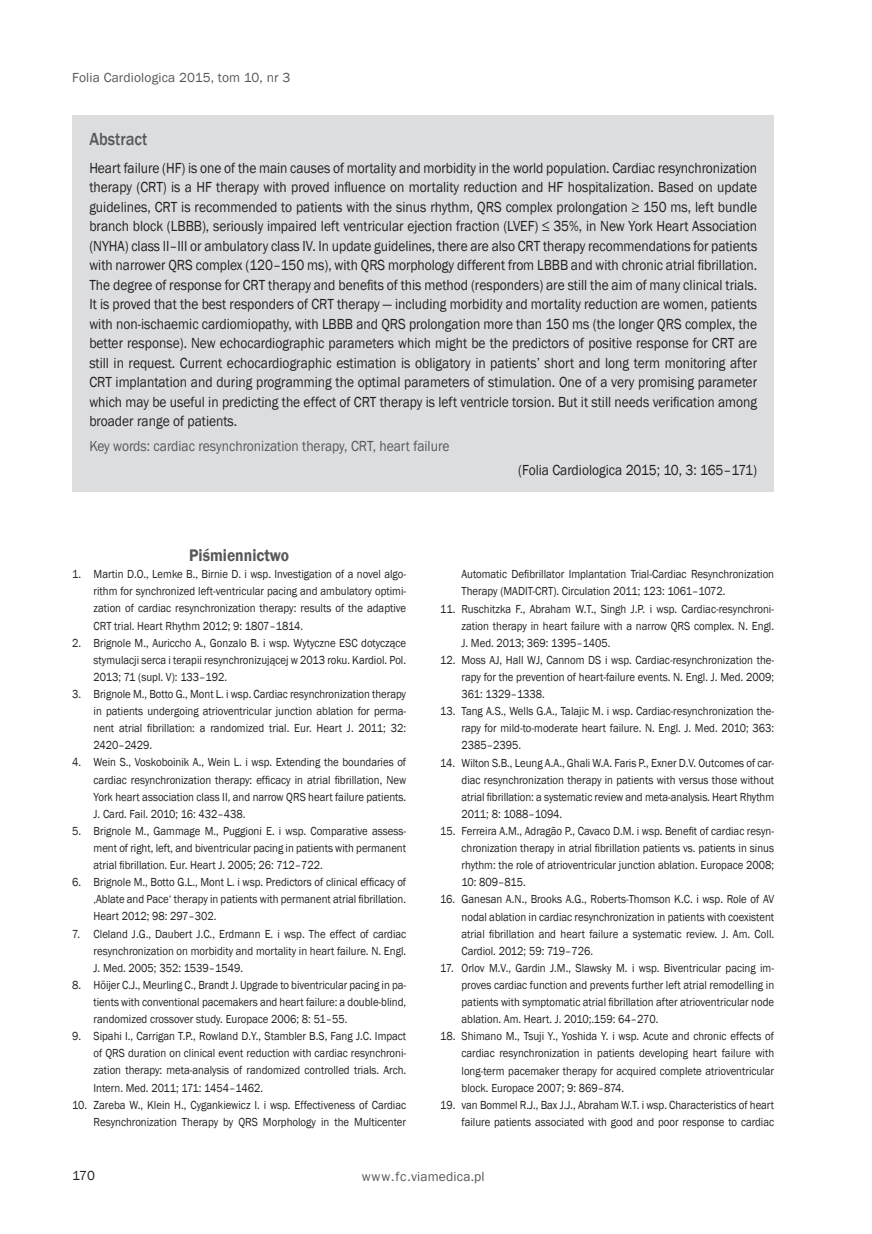
<style>
.page{position:relative;width:872px;height:1234px;background:#fff}
.page>*{position:absolute;margin:0;border:0;box-sizing:border-box;transform-origin:0 0}
._04A_Streszczenie_ty{font:500 18px "Franklin Gothic";color:#57585a;scale:.9 1}
._21_Pismiennictwo_ty{font:600 17.25px "Franklin Gothic";color:#57585a;scale:.9 1}
._04B_Streszczenie{font:15px/19.5px "Franklin Gothic";color:#231f20;text-align:justify;scale:.9 1}
._04E_Streszczenie_sl{font:15px "Franklin Gothic";color:#57585a;scale:.9 1}
._04F_Streszczenie_na{font:15px "Franklin Gothic";color:#231f20;scale:.9 1}
.t1{font:13.5px "Franklin Gothic";letter-spacing:.01em;color:#57585a}
.t2{font:13.5px "Franklin Gothic";color:#231f20}
.t3{font:12px/17.1px "Franklin Gothic";color:#231f20;text-align:justify;scale:.9 1}
</style>
<div class="page">
<div style="left:72px;top:115px;width:702px;height:377px;background:#dcdddf"></div>
<p class="t1" style="left:72px;top:69px;width:219px">Folia Cardiologica 2015, tom 10, nr 3</p>
<p class="_04A_Streszczenie_ty" style="left:89px;top:127px;width:66px">Abstract</p>
<p class="_04B_Streszczenie" style="left:89px;top:158px;width:743px">Heart failure (HF) is one of the main causes of mortality and morbidity in the world population. Cardiac resynchronization therapy (CRT) is a HF therapy with proved influence on mortality reduction and HF hospitalization. Based on update guidelines, CRT is recommended to patients with the sinus rhythm, QRS complex prolongation ≥ 150 ms, left bundle branch block (LBBB), seriously impaired left ventricular ejection fraction (LVEF) ≤ 35%, in New York Heart Association (NYHA) class II–III or ambulatory class IV. In update guidelines, there are also CRT therapy recommendations for patients with narrower QRS complex (120–150 ms), with QRS morphology different from LBBB and with chronic atrial fibrillation.<br>The degree of response for CRT therapy and benefits of this method (responders) are still the aim of many clinical trials.<br>It is proved that the best responders of CRT therapy — including morbidity and mortality reduction are women, patients with non-ischaemic cardiomiopathy, with LBBB and QRS prolongation more than 150 ms (the longer QRS complex, the better response). New echocardiographic parameters which might be the predictors of positive response for CRT are still in request. Current echocardiographic estimation is obligatory in patients’ short and long term monitoring after CRT implantation and during programming the optimal parameters of stimulation. One of a very promising parameter which may be useful in predicting the effect of CRT therapy is left ventricle torsion. But it still needs verification among broader range of patients.</p>
<p class="_04E_Streszczenie_sl" style="left:89px;top:436px;width:402px">Key words: cardiac resynchronization therapy, CRT, heart failure</p>
<p class="_04F_Streszczenie_na" style="left:518px;top:460px;width:267px">(Folia Cardiologica 2015; 10, 3: 165–171)</p>
<p class="_21_Pismiennictwo_ty" style="left:189px;top:544px;width:113px">Piśmiennictwo</p>
<p class="t3" style="left:94px;top:566px;width:349px;text-indent:-21px">1. Martin D.O., Lemke B., Birnie D. i wsp. Investigation of a novel algo&shy;rithm for synchronized left-ventricular pacing and ambulatory optimi&shy;zation of cardiac resynchronization therapy: results of the adaptive CRT trial. Heart Rhythm 2012; 9: 1807–1814.</p>
<p class="t3" style="left:94px;top:634px;width:349px;text-indent:-21px">2. Brignole M., Auriccho A., Gonzalo B. i wsp. Wytyczne ESC dotyczące stymulacji serca i terapii resynchronizującej w 2013 roku. Kardiol. Pol.<br>2013; 71 (supl. V): 133–192.</p>
<p class="t3" style="left:94px;top:685px;width:349px;text-indent:-21px">3. Brignole M., Botto G., Mont L. i wsp. Cardiac resynchronization therapy in patients undergoing atrioventricular junction ablation for perma&shy;nent atrial fibrillation: a randomized trial. Eur. Heart J. 2011; 32:<br>2420–2429.</p>
<p class="t3" style="left:94px;top:754px;width:349px;text-indent:-21px">4. Wein S., Voskoboinik A., Wein L. i wsp. Extending the boundaries of cardiac resynchronization therapy: efficacy in atrial fibrillation, New York heart association class II, and narrow QRS heart failure patients.<br>J. Card. Fail. 2010; 16: 432–438.</p>
<p class="t3" style="left:94px;top:822px;width:349px;text-indent:-21px">5. Brignole M., Gammage M., Puggioni E. i wsp. Comparative assess&shy;ment of right, left, and biventricular pacing in patients with permanent atrial fibrillation. Eur. Heart J. 2005; 26: 712–722.</p>
<p class="t3" style="left:94px;top:873px;width:349px;text-indent:-21px">6. Brignole M., Botto G.L., Mont L. i wsp. Predictors of clinical efficacy of ‚Ablate and Pace‘ therapy in patients with permanent atrial fibrillation.<br>Heart 2012; 98: 297–302.</p>
<p class="t3" style="left:94px;top:925px;width:349px;text-indent:-21px">7. Cleland J.G., Daubert J.C., Erdmann E. i wsp. The effect of cardiac resynchronization on morbidity and mortality in heart failure. N. Engl.<br>J. Med. 2005; 352: 1539–1549.</p>
<p class="t3" style="left:94px;top:976px;width:349px;text-indent:-21px">8. Höijer C.J., Meurling C., Brandt J. Upgrade to biventricular pacing in pa&shy;tients with conventional pacemakers and heart failure: a double-blind, randomized crossover study. Europace 2006; 8: 51–55.</p>
<p class="t3" style="left:94px;top:1027px;width:349px;text-indent:-21px">9. Sipahi I., Carrigan T.P., Rowland D.Y., Stambler B.S, Fang J.C. Impact of QRS duration on clinical event reduction with cardiac resynchroni&shy;zation therapy: meta-analysis of randomized controlled trials. Arch.<br>Intern. Med. 2011; 171: 1454–1462.</p>
<p class="t3" style="left:72px;top:1096px;width:372px;text-align:right">10. Zareba W., Klein H., Cygankiewicz I. i wsp. Effectiveness of Cardiac<br>Resynchronization Therapy by QRS Morphology in the Multicenter</p>
<p class="t3" style="left:461px;top:566px;width:349px">Automatic Defibrillator Implantation Trial-Cardiac Resynchronization<br>Therapy (MADIT-CRT). Circulation 2011; 123: 1061–1072.</p>
<p class="t3" style="left:461px;top:600px;width:349px;text-indent:-21px">11. Ruschitzka F., Abraham W.T., Singh J.P. i wsp. Cardiac-resynchroni&shy;zation therapy in heart failure with a narrow QRS complex. N. Engl.<br>J. Med. 2013; 369: 1395–1405.</p>
<p class="t3" style="left:461px;top:651px;width:349px;text-indent:-21px">12. Moss AJ, Hall WJ, Cannom DS i wsp. Cardiac-resynchronization the&shy;rapy for the prevention of heart-failure events. N. Engl. J. Med. 2009; 361: 1329–1338.</p>
<p class="t3" style="left:461px;top:702px;width:349px;text-indent:-21px">13. Tang A.S., Wells G.A., Talajic M. i wsp. Cardiac-resynchronization the&shy;rapy for mild-to-moderate heart failure. N. Engl. J. Med. 2010; 363:<br>2385–2395.</p>
<p class="t3" style="left:461px;top:754px;width:349px;text-indent:-21px">14. Wilton S.B., Leung A.A., Ghali W.A. Faris P., Exner D.V. Outcomes of car&shy;diac resynchronization therapy in patients with versus those without atrial fibrillation: a systematic review and meta-analysis. Heart Rhythm 2011; 8: 1088–1094.</p>
<p class="t3" style="left:461px;top:822px;width:349px;text-indent:-21px">15. Ferreira A.M., Adragão P., Cavaco D.M. i wsp. Benefit of cardiac resyn&shy;chronization therapy in atrial fibrillation patients vs. patients in sinus rhythm: the role of atrioventricular junction ablation. Europace 2008; 10: 809–815.</p>
<p class="t3" style="left:461px;top:891px;width:349px;text-indent:-21px">16. Ganesan A.N., Brooks A.G., Roberts-Thomson K.C. i wsp. Role of AV nodal ablation in cardiac resynchronization in patients with coexistent atrial fibrillation and heart failure a systematic review. J. Am. Coll.<br>Cardiol. 2012; 59: 719–726.</p>
<p class="t3" style="left:461px;top:959px;width:349px;text-indent:-21px">17. Orlov M.V., Gardin J.M., Slawsky M. i wsp. Biventricular pacing im&shy;proves cardiac function and prevents further left atrial remodelling in patients with symptomatic atrial fibrillation after atrioventricular node ablation. Am. Heart. J. 2010;.159: 64–270.</p>
<p class="t3" style="left:461px;top:1027px;width:349px;text-indent:-21px">18. Shimano M., Tsuji Y., Yoshida Y. i wsp. Acute and chronic effects of cardiac resynchronization in patients developing heart failure with long-term pacemaker therapy for acquired complete atrioventricular block. Europace 2007; 9: 869–874.</p>
<p class="t3" style="left:440px;top:1096px;width:372px;text-align:right">19. van Bommel R.J., Bax J.J., Abraham W.T. i wsp. Characteristics of heart failure patients associated with good and poor response to cardiac</p>
<p class="t2" style="left:72px;top:1166px;width:24px">170</p>
<p class="t1" style="left:362px;top:1168px;width:124px">www.fc.viamedica.pl</p>
</div>
